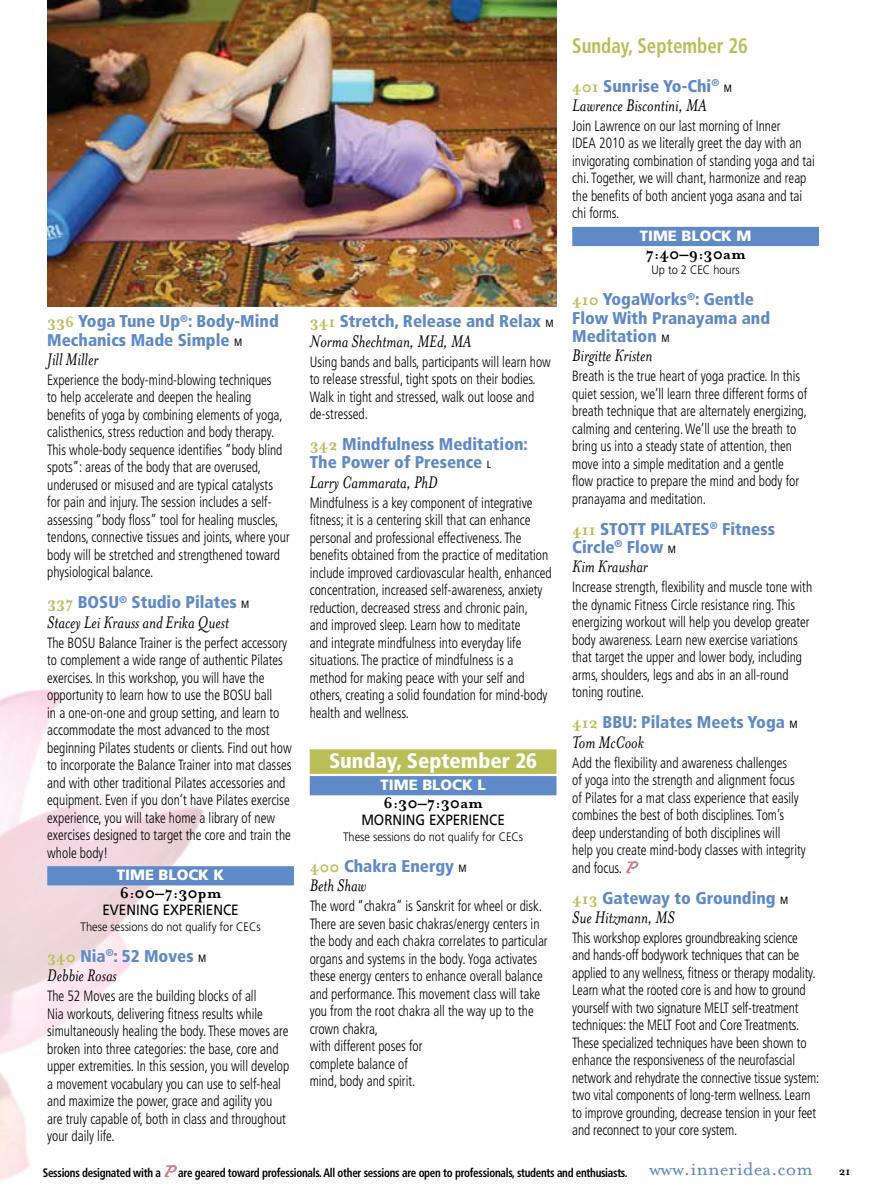
<style>
.page{position:relative;width:882px;height:1197px;background:#fff}
.page>*{position:absolute;margin:0;border:0;box-sizing:border-box;transform-origin:0 0}
.t1{font:21px "Mrs Eaves Roman";color:#5f89c7}
.t2{font:900 condensed 21px "Frutiger";color:#fff}
.t3{font:700 condensed 21px "Frutiger";color:#b9be56;scale:.9 1}
.t4{font:italic 19.25px "Mrs Eaves";color:#000;scale:.9 1}
.t5{font:700 17.5px "Mrs Eaves";color:#000}
.t6{font:900 condensed 17.15px/18.4px "Frutiger";color:#5f89c7}
.t7{font:300 condensed 14.88px/17.5px "Frutiger";color:#000;scale:.9 1}
.t8{font:14.88px "Frutiger";color:#000;scale:.9 1}
.t9{font:900 14.88px "Frutiger";color:#fff}
.t10{font:700 condensed 12.25px "Frutiger";letter-spacing:-.025em;color:#000;scale:.9 1}
.t11{font:300 12.25px "Frutiger";color:#000;scale:.9 1}
.t12{font:condensed 10.5px "Frutiger";color:#000}
.s1{font-family:"Mrs Eaves";font-weight:700;font-stretch:normal;color:#b9be56}
.s2{font-weight:400;font-size:10.5px;color:#000}
.s3{font-family:"Zapfino";font-weight:400;font-stretch:normal;font-size:9.62px;color:#dd7884}
.s4{font-family:"Mrs Eaves";font-weight:700;font-size:12.25px;color:#000}
</style>
<div class="page">
<img style="left:0;top:689px;width:362px;height:492px">
<div style="left:47px;top:866px;width:247px;height:19px;background:#5f89c7"></div>
<div style="left:310px;top:749px;width:246px;height:25px;background:#b9be56"></div>
<div style="left:310px;top:776px;width:246px;height:19px;background:#5f89c7"></div>
<div style="left:572px;top:227px;width:247px;height:19px;background:#5f89c7"></div>
<svg style="left:626px;top:862px;width:12px;height:11px"></svg>
<img style="left:47px;top:0;width:509px;height:307px">
<svg style="left:165px;top:1165px;width:12px;height:12px"></svg>
<p class="t6" style="left:47px;top:312px;width:233px"><span class="s1">336</span> Yoga Tune Up<sup>®</sup>: Body-Mind<br>Mechanics Made Simple <span class="s2">M</span></p>
<p class="t4" style="left:47px;top:349px;width:58px">Jill Miller</p>
<p class="t7" style="left:47px;top:371px;width:271px">Experience the body-mind-blowing techniques<br>to help accelerate and deepen the healing benefits of yoga by combining elements of yoga, calisthenics, stress reduction and body therapy.<br>This whole-body sequence identifies ”body blind spots”: areas of the body that are overused, underused or misused and are typical catalysts for pain and injury. The session includes a self&shy;assessing “body floss” tool for healing muscles, tendons, connective tissues and joints, where your body will be stretched and strengthened toward physiological balance.</p>
<p class="t6" style="left:47px;top:593px;width:204px"><span class="s1">337</span> BOSU<sup>®</sup> Studio Pilates <span class="s2">M</span></p>
<p class="t4" style="left:47px;top:611px;width:203px">Stacey Lei Krauss and Erika Quest</p>
<p class="t7" style="left:47px;top:634px;width:273px">The BOSU Balance Trainer is the perfect accessory to complement a wide range of authentic Pilates exercises. In this workshop, you will have the opportunity to learn how to use the BOSU ball<br>in a one-on-one and group setting, and learn to accommodate the most advanced to the most beginning Pilates students or clients. Find out how to incorporate the Balance Trainer into mat classes and with other traditional Pilates accessories and equipment. Even if you don’t have Pilates exercise experience, you will take home a library of new exercises designed to target the core and train the whole body!</p>
<p class="t9" style="left:117px;top:866px;width:108px">TIME BLOCK K</p>
<p class="t5" style="left:120px;top:883px;width:103px">6:00–7:30pm</p>
<p class="t8" style="left:103px;top:902px;width:153px">EVENING EXPERIENCE</p>
<p class="t11" style="left:81px;top:920px;width:202px">These sessions do not qualify for CECs</p>
<p class="t6" style="left:47px;top:947px;width:161px"><span class="s1">340</span> Nia<sup>®</sup>: 52 Moves <span class="s2">M</span></p>
<p class="t4" style="left:47px;top:965px;width:79px">Debbie Rosas</p>
<p class="t7" style="left:47px;top:988px;width:270px">The 52 Moves are the building blocks of all<br>Nia workouts, delivering fitness results while simultaneously healing the body. These moves are broken into three categories: the base, core and upper extremities. In this session, you will develop a movement vocabulary you can use to self-heal and maximize the power, grace and agility you are truly capable of, both in class and throughout your daily life.</p>
<p class="t6" style="left:310px;top:312px;width:245px"><span class="s1">341</span> Stretch, Release and Relax <span class="s2">M</span></p>
<p class="t4" style="left:310px;top:330px;width:181px">Norma Shechtman, MEd, MA</p>
<p class="t7" style="left:310px;top:353px;width:269px">Using bands and balls, participants will learn how to release stressful, tight spots on their bodies.<br>Walk in tight and stressed, walk out loose and de-stressed.</p>
<p class="t6" style="left:310px;top:435px;width:220px"><span class="s1">342</span> Mindfulness Meditation:<br>The Power of Presence <span class="s2">L</span></p>
<p class="t4" style="left:310px;top:471px;width:144px">Larry Cammarata, PhD</p>
<p class="t7" style="left:310px;top:494px;width:270px">Mindfulness is a key component of integrative fitness; it is a centering skill that can enhance personal and professional effectiveness. The benefits obtained from the practice of meditation include improved cardiovascular health, enhanced concentration, increased self-awareness, anxiety reduction, decreased stress and chronic pain,<br>and improved sleep. Learn how to meditate<br>and integrate mindfulness into everyday life situations. The practice of mindfulness is a method for making peace with your self and others, creating a solid foundation for mind-body health and wellness.</p>
<h1 class="t2" style="left:329px;top:748px;width:210px">Sunday, September 26</h1>
<p class="t9" style="left:381px;top:776px;width:107px">TIME BLOCK L</p>
<p class="t5" style="left:383px;top:793px;width:101px">6:30–7:30am</p>
<p class="t8" style="left:361px;top:811px;width:161px">MORNING EXPERIENCE</p>
<p class="t11" style="left:343px;top:830px;width:202px">These sessions do not qualify for CECs</p>
<p class="t6" style="left:310px;top:857px;width:159px"><span class="s1">400</span> Chakra Energy <span class="s2">M</span></p>
<p class="t4" style="left:310px;top:875px;width:65px">Beth Shaw</p>
<p class="t7" style="left:310px;top:898px;width:266px">The word “chakra” is Sanskrit for wheel or disk.<br>There are seven basic chakras/energy centers in the body and each chakra correlates to particular organs and systems in the body. Yoga activates these energy centers to enhance overall balance and performance. This movement class will take you from the root chakra all the way up to the crown chakra,<br>with different poses for<br>complete balance of<br>mind, body and spirit.</p>
<h1 class="t3" style="left:572px;top:33px;width:197px">Sunday, September 26</h1>
<p class="t6" style="left:572px;top:76px;width:149px"><span class="s1">401</span> Sunrise Yo-Chi<sup>®</sup></p>
<p class="t12" style="left:724px;top:82px;width:10px">M</p>
<p class="t4" style="left:572px;top:95px;width:151px">Lawrence Biscontini, MA</p>
<p class="t7" style="left:572px;top:117px;width:271px">Join Lawrence on our last morning of Inner<br>IDEA 2010 as we literally greet the day with an invigorating combination of standing yoga and tai chi. Together, we will chant, harmonize and reap the benefits of both ancient yoga asana and tai chi forms.</p>
<p class="t9" style="left:640px;top:227px;width:113px">TIME BLOCK M</p>
<p class="t5" style="left:646px;top:243px;width:102px">7:40–9:30am</p>
<p class="t11" style="left:652px;top:263px;width:100px">Up to 2 CEC hours</p>
<p class="t6" style="left:572px;top:290px;width:199px"><span class="s1">410</span> YogaWorks<sup>®</sup>: Gentle<br>Flow With Pranayama and<br>Meditation <span class="s2">M</span></p>
<p class="t4" style="left:572px;top:345px;width:91px">Birgitte Kristen</p>
<p class="t7" style="left:572px;top:368px;width:263px">Breath is the true heart of yoga practice. In this quiet session, we’ll learn three different forms of breath technique that are alternately energizing, calming and centering. We’ll use the breath to bring us into a steady state of attention, then move into a simple meditation and a gentle flow practice to prepare the mind and body for pranayama and meditation.</p>
<p class="t6" style="left:572px;top:520px;width:204px"><span class="s1">411</span> STOTT PILATES<sup>®</sup> Fitness<br>Circle<sup>®</sup> Flow <span class="s2">M</span></p>
<p class="t4" style="left:572px;top:556px;width:86px">Kim Kraushar</p>
<p class="t7" style="left:572px;top:579px;width:268px">Increase strength, flexibility and muscle tone with the dynamic Fitness Circle resistance ring. This energizing workout will help you develop greater body awareness. Learn new exercise variations that target the upper and lower body, including arms, shoulders, legs and abs in an all-round toning routine.</p>
<p class="t6" style="left:572px;top:713px;width:227px"><span class="s1">412</span> BBU: Pilates Meets Yoga <span class="s2">M</span></p>
<p class="t4" style="left:572px;top:732px;width:81px">Tom McCook</p>
<p class="t7" style="left:572px;top:754px;width:261px">Add the flexibility and awareness challenges<br>of yoga into the strength and alignment focus of Pilates for a mat class experience that easily combines the best of both disciplines. Tom’s deep understanding of both disciplines will<br>help you create mind-body classes with integrity and focus. <span class="s3">P</span></p>
<p class="t6" style="left:572px;top:888px;width:218px"><span class="s1">413</span> Gateway to Grounding <span class="s2">M</span></p>
<p class="t4" style="left:572px;top:907px;width:115px">Sue Hitzmann, MS</p>
<p class="t7" style="left:572px;top:929px;width:276px">This workshop explores groundbreaking science and hands-off bodywork techniques that can be applied to any wellness, fitness or therapy modality.<br>Learn what the rooted core is and how to ground yourself with two signature MELT self-treatment techniques: the MELT Foot and Core Treatments.<br>These specialized techniques have been shown to enhance the responsiveness of the neurofascial network and rehydrate the connective tissue system: two vital components of long-term wellness. Learn to improve grounding, decrease tension in your feet and reconnect to your core system.</p>
<p class="t10" style="left:43px;top:1165px;width:651px">Sessions designated with a <span class="s3">P</span> are geared toward professionals. All other sessions are open to professionals, students and enthusiasts.</p>
<h1 class="t1" style="left:649px;top:1158px;width:203px">www.inneridea.com <span class="s4">21</span></h1>
</div>
